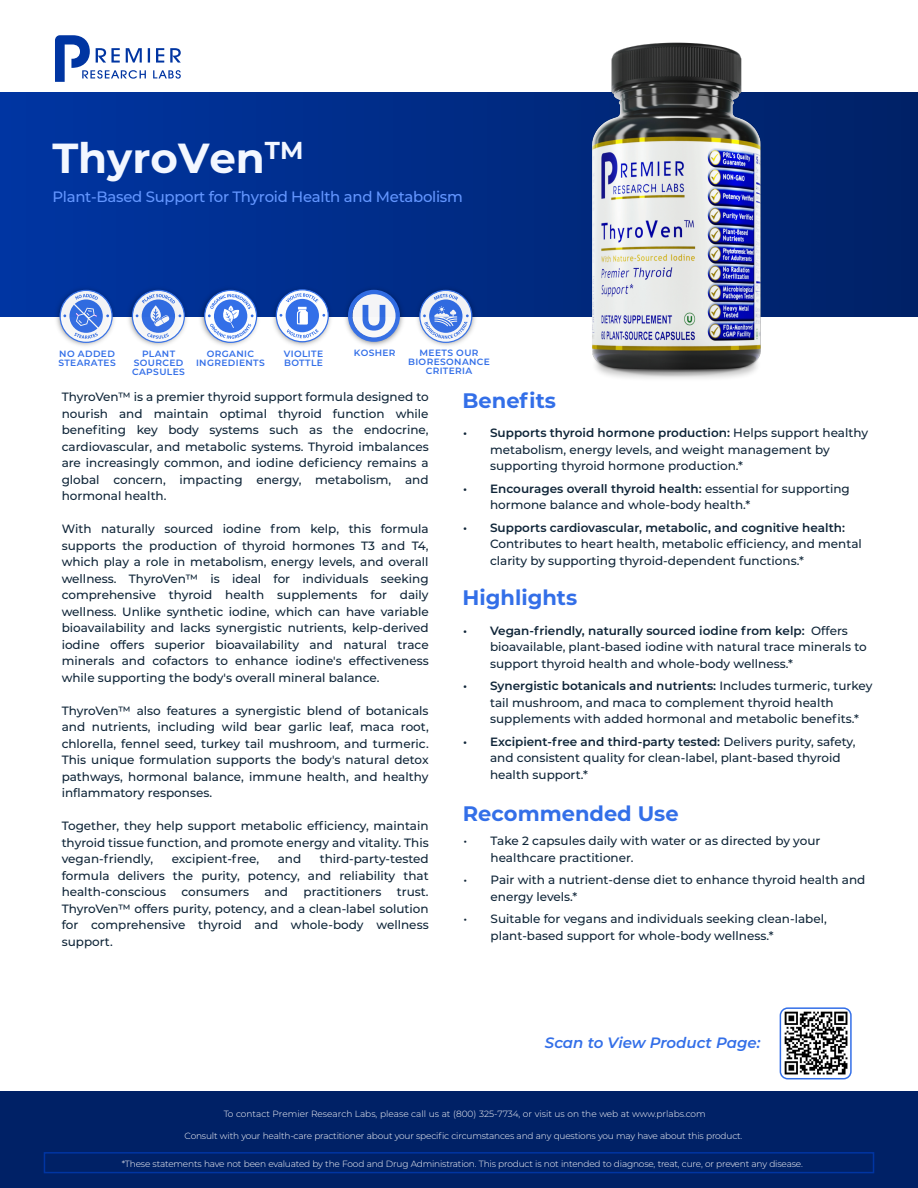
<style>
.page{position:relative;width:918px;height:1188px;background:#fff}
.page>*{position:absolute;margin:0;border:0;box-sizing:border-box;transform-origin:0 0}
.t1{font:700 42px "Montserrat";color:#f3f7ff}
.t2{font:700 21px "Montserrat";color:#336fe8}
.t3{font:500 15px "Montserrat";letter-spacing:-.02em;color:#6396ff}
.t4{font:italic 600 15px "Montserrat";color:#336fe8}
.t5{font:500 12px/16.5px "Montserrat";color:#0f2538}
.t6{font:600 12px "Montserrat";color:#0f2538}
.t7{font:600 9.15px/9.1px "Montserrat";letter-spacing:.04em;color:#336fe8;text-align:center}
.t8{font:300 9px "Montserrat";letter-spacing:-.02em;color:#fff}
.t9{font:300 9px "Montserrat";color:#fff}
.s1{font-weight:600}
</style>
<div class="page">
<div style="left:0;top:1092px;width:918px;height:96px;background:#002166"></div>
<div style="left:44px;top:1152px;width:830px;height:21px;border:2px solid #0035a2"></div>
<svg style="left:0;top:92px;width:918px;height:224px;background:#002d8c"></svg>
<svg style="left:55px;top:35px;width:126px;height:47px"></svg>
<img style="left:783px;top:1010px;width:66px;height:66px">
<div style="left:780px;top:1007px;width:72px;height:72px;border:2px solid #336fe8;border-radius:7px"></div>
<img style="left:6px;top:238px;width:73px;height:107px">
<img style="left:79px;top:238px;width:72px;height:108px">
<img style="left:151px;top:238px;width:72px;height:108px">
<img style="left:223px;top:238px;width:144px;height:108px">
<img style="left:367px;top:238px;width:118px;height:108px">
<svg style="left:132px;top:290px;width:53px;height:53px"></svg>
<svg style="left:348px;top:290px;width:52px;height:52px"></svg>
<svg style="left:276px;top:289px;width:53px;height:53px"></svg>
<svg style="left:419px;top:290px;width:53px;height:53px"></svg>
<svg style="left:60px;top:290px;width:53px;height:53px"></svg>
<svg style="left:204px;top:290px;width:53px;height:53px"></svg>
<img style="left:485px;top:42px;width:377px;height:337px">
<h1 class="t1" style="left:52px;top:128px;width:253px">ThyroVen<sup>TM</sup></h1>
<p class="t3" style="left:52px;top:186px;width:412px">Plant-Based Support for Thyroid Health and Metabolism</p>
<p class="t7" style="left:58px;top:349px;width:59px;text-align:left">NO ADDED<br>STEARATES</p>
<p class="t7" style="left:354px;top:348px;width:43px">KOSHER</p>
<p class="t7" style="left:408px;top:348px;width:83px">MEETS OUR<br>BIORESONANCE<br>CRITERIA</p>
<p class="t7" style="left:132px;top:349px;width:54px">PLANT<br>SOURCED<br>CAPSULES</p>
<p class="t7" style="left:196px;top:349px;width:70px">ORGANIC<br>INGREDIENTS</p>
<p class="t7" style="left:284px;top:348px;width:41px;text-align:left">VIOLITE<br>BOTTLE</p>
<p class="t5" style="left:62px;top:388px;width:369px;text-align:justify">ThyroVen™ is a premier thyroid support formula designed to nourish and maintain optimal thyroid function while benefiting key body systems such as the endocrine, cardiovascular, and metabolic systems. Thyroid imbalances are increasingly common, and iodine deficiency remains a global concern, impacting energy, metabolism, and hormonal health.</p>
<p class="t5" style="left:62px;top:520px;width:369px;text-align:justify">With naturally sourced iodine from kelp, this formula supports the production of thyroid hormones T3 and T4, which play a role in metabolism, energy levels, and overall wellness. ThyroVen™ is ideal for individuals seeking comprehensive thyroid health supplements for daily wellness. Unlike synthetic iodine, which can have variable bioavailability and lacks synergistic nutrients, kelp-derived iodine offers superior bioavailability and natural trace minerals and cofactors to enhance iodine's effectiveness while supporting the body's overall mineral balance.</p>
<p class="t5" style="left:62px;top:702px;width:369px;text-align:justify">ThyroVen™ also features a synergistic blend of botanicals and nutrients, including wild bear garlic leaf, maca root, chlorella, fennel seed, turkey tail mushroom, and turmeric.<br>This unique formulation supports the body's natural detox pathways, hormonal balance, immune health, and healthy inflammatory responses.</p>
<p class="t5" style="left:62px;top:817px;width:369px;text-align:justify">Together, they help support metabolic efficiency, maintain thyroid tissue function, and promote energy and vitality. This vegan-friendly,</p>
<p class="t5" style="left:62px;top:850px;width:369px;text-align:justify;text-indent:258px">third-party-tested formula delivers the purity, potency, and reliability that health-conscious</p>
<p class="t5" style="left:172px;top:850px;width:89px">excipient-free,</p>
<p class="t5" style="left:278px;top:850px;width:25px">and</p>
<p class="t5" style="left:182px;top:883px;width:69px">consumers</p>
<p class="t5" style="left:265px;top:883px;width:25px">and</p>
<p class="t5" style="left:304px;top:883px;width:79px">practitioners</p>
<p class="t5" style="left:62px;top:883px;width:369px;text-align:justify;text-indent:335px">trust.<br>ThyroVen™ offers purity, potency, and a clean-label solution for comprehensive thyroid and whole-body wellness support.</p>
<h2 class="t2" style="left:463px;top:385px;width:95px">Benefits</h2>
<p class="t5" style="left:490px;top:425px;width:380px;text-indent:-27px"><span class="s1">• Supports thyroid hormone production:</span> Helps support healthy metabolism, energy levels, and weight management by supporting thyroid hormone production.*</p>
<p class="t5" style="left:490px;top:480px;width:361px;text-indent:-27px"><span class="s1">• Encourages overall thyroid health:</span> essential for supporting hormone balance and whole-body health.*</p>
<p class="t6" style="left:463px;top:519px;width:384px">• Supports cardiovascular, metabolic, and cognitive health:</p>
<p class="t5" style="left:490px;top:536px;width:373px">Contributes to heart health, metabolic efficiency, and mental clarity by supporting thyroid-dependent functions.*</p>
<h2 class="t2" style="left:463px;top:582px;width:116px">Highlights</h2>
<p class="t5" style="left:490px;top:622px;width:378px;text-indent:-27px"><span class="s1">• Vegan-friendly, naturally sourced iodine from kelp:</span> Offers bioavailable, plant-based iodine with natural trace minerals to support thyroid health and whole-body wellness.*</p>
<p class="t5" style="left:490px;top:677px;width:384px;text-indent:-27px"><span class="s1">• Synergistic botanicals and nutrients:</span> Includes turmeric, turkey tail mushroom, and maca to complement thyroid health supplements with added hormonal and metabolic benefits.*</p>
<p class="t5" style="left:490px;top:733px;width:367px;text-indent:-27px"><span class="s1">• Excipient-free and third-party tested:</span> Delivers purity, safety, and consistent quality for clean-label, plant-based thyroid health support.*</p>
<h2 class="t2" style="left:463px;top:798px;width:217px">Recommended Use</h2>
<p class="t5" style="left:491px;top:832px;width:331px;text-indent:-27px">• Take 2 capsules daily with water or as directed by your healthcare practitioner.</p>
<p class="t5" style="left:491px;top:871px;width:376px;text-indent:-27px">• Pair with a nutrient-dense diet to enhance thyroid health and energy levels.*</p>
<p class="t5" style="left:491px;top:910px;width:338px;text-indent:-27px">• Suitable for vegans and individuals seeking clean-label, plant-based support for whole-body wellness.*</p>
<p class="t4" style="left:545px;top:1032px;width:217px">Scan to View Product Page:</p>
<p class="t9" style="left:224px;top:1108px;width:483px">To contact Premier Research Labs, please call us at (800) 325-7734, or visit us on the web at www.prlabs.com</p>
<p class="t8" style="left:184px;top:1130px;width:559px">Consult with your health-care practitioner about your specific circumstances and any questions you may have about this product.</p>
<p class="t8" style="left:122px;top:1158px;width:683px">*These statements have not been evaluated by the Food and Drug Administration. This product is not intended to diagnose, treat, cure, or prevent any disease.</p>
</div>
